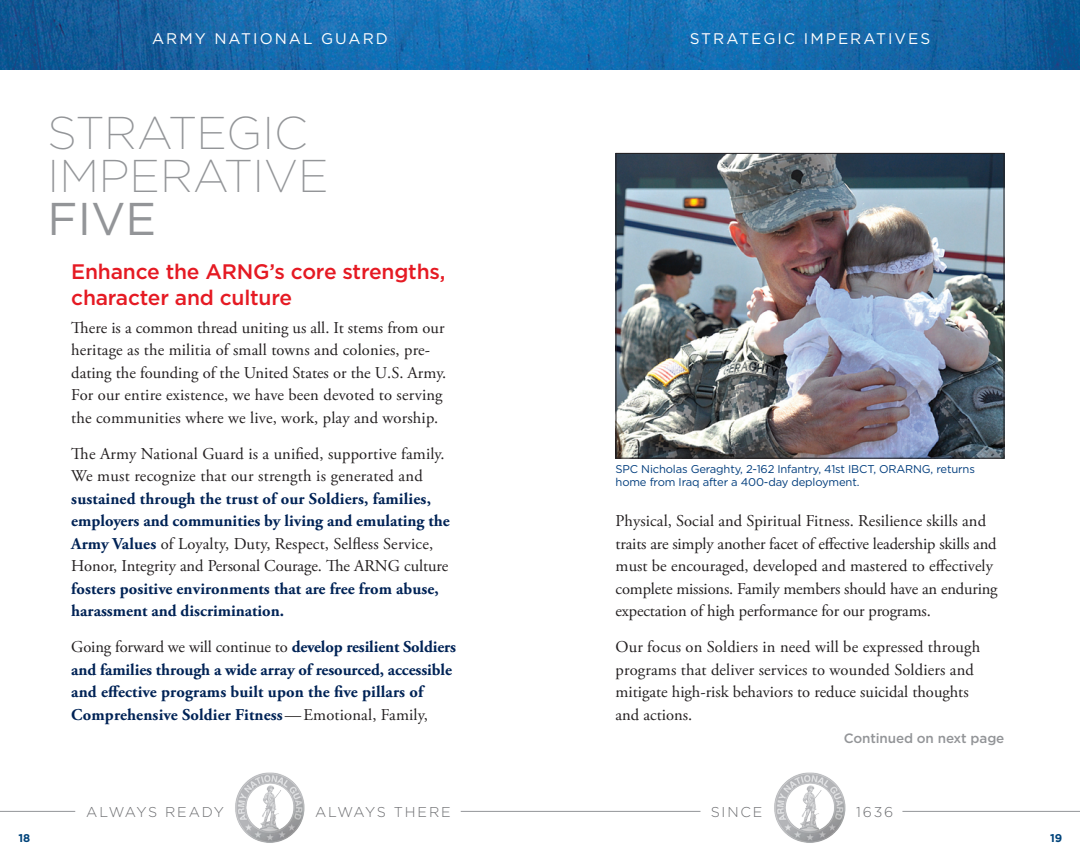
<style>
.page{position:relative;width:1080px;height:864px;background:#fff}
.page>*{position:absolute;margin:0;border:0;box-sizing:border-box;transform-origin:0 0}
.t1{font:200 45.9px/42.6px "Gotham HTF";color:#939598}
.t2{font:500 21px/25.2px "Gotham HTF";letter-spacing:-.01em;color:#e51a23}
.t3{font:16.5px/22.5px "Adobe Garamond Pro";letter-spacing:.005em;color:#231f20}
.t4{font:700 16.5px/22.5px "Adobe Garamond Pro";letter-spacing:.01em;color:#002356}
.t5{font:15.3px "Gotham HTF";letter-spacing:.13em;color:#fff}
.t6{font:300 14.25px "Gotham HTF";letter-spacing:.13em;color:#6c6d70}
.t7{font:300 14.25px "Gotham HTF";letter-spacing:.095em;color:#6c6d70}
.t8{font:500 13.5px "Gotham HTF";letter-spacing:-.01em;color:#939598}
.body{font:11.25px/13.5px "Gotham HTF";letter-spacing:-.015em;color:#013d7d}
.t9{font:700 11.25px "Gotham HTF";color:#00447b}
.s1{font-weight:400}
.s2{font-weight:700;color:#002356}
.s3{font-weight:400;color:#231f20}
</style>
<div class="page">
<img style="left:0;top:0;width:1080px;height:69px">
<img style="left:235px;top:772px;width:70px;height:71px">
<hr style="left:0;top:811px;width:75px;height:1px;background:#939598">
<hr style="left:461px;top:811px;width:239px;height:1px;background:#939598">
<img style="left:774px;top:772px;width:72px;height:71px">
<hr style="left:902px;top:811px;width:178px;height:1px;background:#939598">
<img style="left:618px;top:155px;width:384px;height:302px">
<div style="left:616px;top:153px;width:388px;height:306px;border:1px solid #231f20"></div>
<p class="t5" style="left:152px;top:30px;width:237px">ARMY NATIONAL GUARD</p>
<p class="t5" style="left:690px;top:30px;width:242px">STRATEGIC IMPERATIVES</p>
<p class="t1" style="left:48px;top:111px;width:283px">STRATEGIC<br>IMPERATIVE<br><span class="s1">FIVE</span></p>
<p class="t2" style="left:71px;top:259px;width:376px">Enhance the ARNG’s core strengths, character and culture</p>
<p class="t3" style="left:71px;top:317px;width:377px">There is a common thread uniting us all. It stems from our heritage as the militia of small towns and colonies, pre&shy;dating the founding of the United States or the U.S. Army.<br>For our entire existence, we have been devoted to serving the communities where we live, work, play and worship.</p>
<p class="t3" style="left:71px;top:443px;width:380px">The Army National Guard is a unified, supportive family.<br>We must recognize that our strength is generated and <span class="s2">sustained through the trust of our Soldiers, families, employers and communities by living and emulating the Army Values</span> of Loyalty, Duty, Respect, Selfless Service, Honor, Integrity and Personal Courage. The ARNG culture <span class="s2">fosters positive environments that are free from abuse, harassment and discrimination.</span></p>
<p class="t4" style="left:71px;top:636px;width:386px"><span class="s3">Going forward we will continue to</span> develop resilient Soldiers and families through a wide array of resourced, accessible and effective programs built upon the five pillars of Comprehensive Soldier Fitness<span class="s3">— Emotional, Family,</span></p>
<p class="body" style="left:616px;top:462px;width:361px">SPC Nicholas Geraghty, 2-162 Infantry, 41st IBCT, ORARNG, returns home from Iraq after a 400-day deployment.</p>
<p class="t3" style="left:616px;top:510px;width:384px">Physical, Social and Spiritual Fitness. Resilience skills and traits are simply another facet of effective leadership skills and must be encouraged, developed and mastered to effectively complete missions. Family members should have an enduring expectation of high performance for our programs.</p>
<p class="t3" style="left:616px;top:636px;width:366px">Our focus on Soldiers in need will be expressed through programs that deliver services to wounded Soldiers and mitigate high-risk behaviors to reduce suicidal thoughts and actions.</p>
<p class="t8" style="left:844px;top:730px;width:162px">Continued on next page</p>
<p class="t7" style="left:86px;top:804px;width:139px">ALWAYS READY</p>
<p class="t6" style="left:315px;top:804px;width:137px">ALWAYS THERE</p>
<p class="t6" style="left:711px;top:804px;width:53px">SINCE</p>
<p class="t6" style="left:856px;top:804px;width:39px">1636</p>
<p class="t9" style="left:18px;top:832px;width:13px">18</p>
<p class="t9" style="left:1050px;top:832px;width:14px">19</p>
</div>
